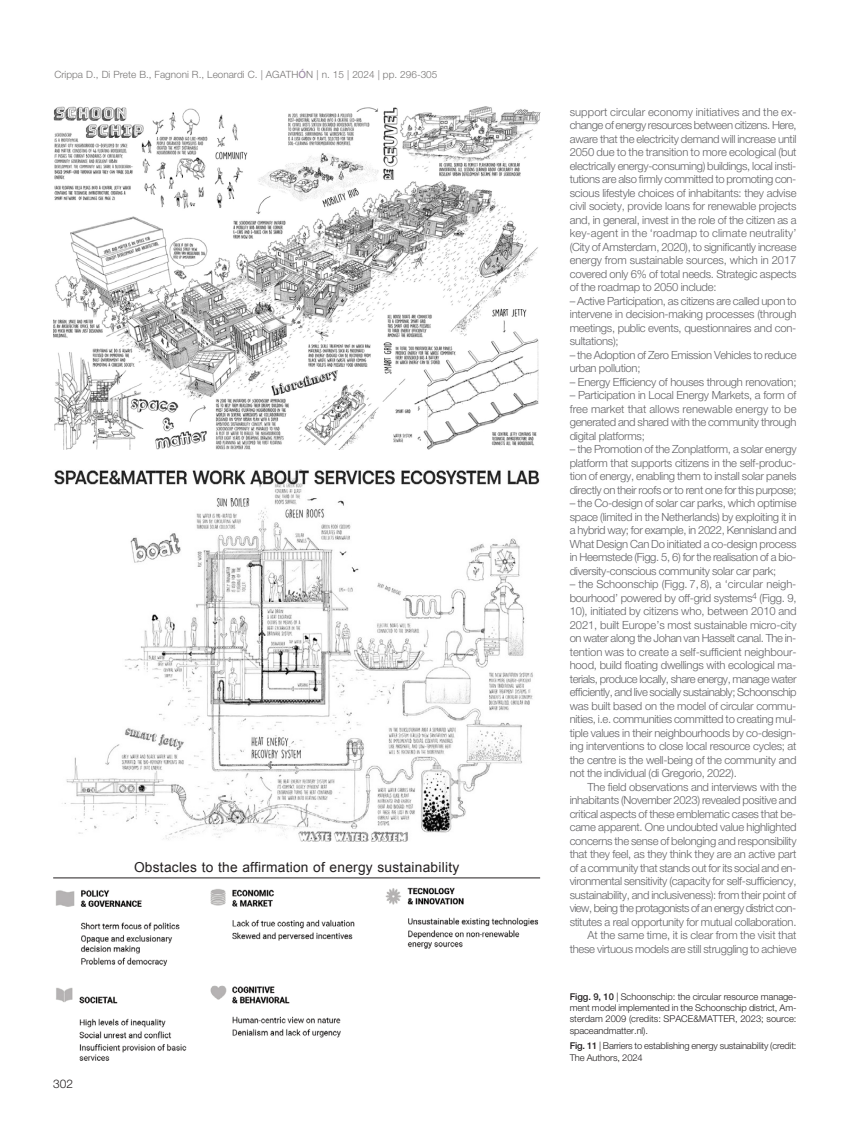
<style>
.page{position:relative;width:851px;height:1134px;background:#fff}
.page>*{position:absolute;margin:0;border:0;box-sizing:border-box;transform-origin:0 0}
.t1{font:13.75px "Arial";letter-spacing:.015em;color:#231f20}
.t2{font:300 11.88px "Helvetica Neue LT Std";color:#231f20}
.t3{font:300 11.25px/13.5px "Helvetica Neue LT Std";letter-spacing:-.02em;color:#636366;text-align:justify}
.t4{font:300 10px "Helvetica Neue LT Std";color:#777574}
.t5{font:300 9.38px/11.2px "Helvetica Neue LT Std";letter-spacing:-.01em;color:#231f20;text-align:justify}
.s1{font-weight:500;color:#a290a9}
.s2{font-weight:500}
</style>
<div class="page">
<img style="left:53px;top:106px;width:487px;height:344px">
<img style="left:54px;top:469px;width:486px;height:373px">
<img style="left:55px;top:887px;width:484px;height:174px">
<hr style="left:53px;top:878px;width:487px;height:1px;background:#231f20">
<p class="t4" style="left:54px;top:70px;width:384px">Crippa D., Di Prete B., Fagnoni R., Leonardi C. | AGATH<span class="s1">Ó</span>N | n. 15 | 2024 | pp. 296-305</p>
<p class="t1" style="left:134px;top:859px;width:327px">Obstacles to the affirmation of energy sustainability</p>
<p class="t2" style="left:53px;top:1079px;width:21px">302</p>
<p class="t3" style="left:569px;top:106px;width:228px">support circular economy initiatives and the ex&shy;change of energy resources between citizens. Here, aware that the electricity demand will increase until 2050 due to the transition to more ecological (but electrically energy-consuming) buildings, local insti&shy;tutions are also firmly committed to promoting con&shy;scious lifestyle choices of inhabitants: they advise civil society, provide loans for renewable projects and, in general, invest in the role of the citizen as a key-agent in the ‘roadmap to climate neutrality’ (City of Amsterdam, 2020), to significantly increase energy from sustainable sources, which in 2017 covered only 6% of total needs. Strategic aspects of the roadmap to 2050 include:</p>
<p class="t3" style="left:569px;top:295px;width:228px">– Active Participation, as citizens are called upon to intervene in decision-making processes (through meetings, public events, questionnaires and con&shy;sultations);</p>
<p class="t3" style="left:569px;top:349px;width:228px">– the Adoption of Zero Emission Vehicles to reduce urban pollution;</p>
<p class="t3" style="left:569px;top:376px;width:228px">– Energy Efficiency of houses through renovation;</p>
<p class="t3" style="left:569px;top:389px;width:228px">– Participation in Local Energy Markets, a form of free market that allows renewable energy to be generated and shared with the community through digital platforms;</p>
<p class="t3" style="left:569px;top:443px;width:228px">– the Promotion of the Zonplatform, a solar energy platform that supports citizens in the self-produc&shy;tion of energy, enabling them to install solar panels directly on their roofs or to rent one for this purpose;</p>
<p class="t3" style="left:569px;top:497px;width:228px">– the Co-design of solar car parks, which optimise space (limited in the Netherlands) by exploiting it in a hybrid way; for example, in 2022, Kennisland and What Design Can Do initiated a co-design process in Heemstede (Figg. 5, 6) for the realisation of a bio&shy;diversity-conscious community solar car park;</p>
<p class="t3" style="left:569px;top:578px;width:228px">– the Schoonschip (Figg. 7, 8), a ‘circular neigh&shy;bourhood’ powered by off-grid systems<sup>4</sup> (Figg. 9, 10), initiated by citizens who, between 2010 and 2021, built Europe’s most sustainable micro-city on water along the Johan van Hasselt canal. The in&shy;tention was to create a self-sufficient neighbour&shy;hood, build floating dwellings with ecological ma&shy;terials, produce locally, share energy, manage water efficiently, and live socially sustainably; Schoonschip was built based on the model of circular commu&shy;nities, i.e. communities committed to creating mul&shy;tiple values in their neighbourhoods by co-design&shy;ing interventions to close local resource cycles; at the centre is the well-being of the community and not the individual (di Gregorio, 2022).</p>
<p class="t3" style="left:569px;top:781px;width:228px;text-indent:18px">The field observations and interviews with the inhabitants (November 2023) revealed positive and critical aspects of these emblematic cases that be&shy;came apparent. One undoubted value highlighted concerns the sense of belonging and responsibility that they feel, as they think they are an active part of a community that stands out for its social and en&shy;vironmental sensitivity (capacity for self-sufficiency, sustainability, and inclusiveness): from their point of view, being the protagonists of an energy district con&shy;stitutes a real opportunity for mutual collaboration.</p>
<p class="t3" style="left:569px;top:929px;width:228px;text-align:right">At the same time, it is clear from the visit that these virtuous models are still struggling to achieve</p>
<p class="t5" style="left:569px;top:992px;width:228px"><span class="s2">Figg. 9, 10</span> | Schoonschip: the circular resource manage&shy;ment model implemented in the Schoonschip district, Am&shy;sterdam 2009 (credits: SPACE&amp;MATTER, 2023; source: spaceandmatter.nl).</p>
<p class="t5" style="left:569px;top:1041px;width:228px"><span class="s2">Fig. 11</span> | Barriers to establishing energy sustainability (credit:<br>The Authors, 2024</p>
</div>
